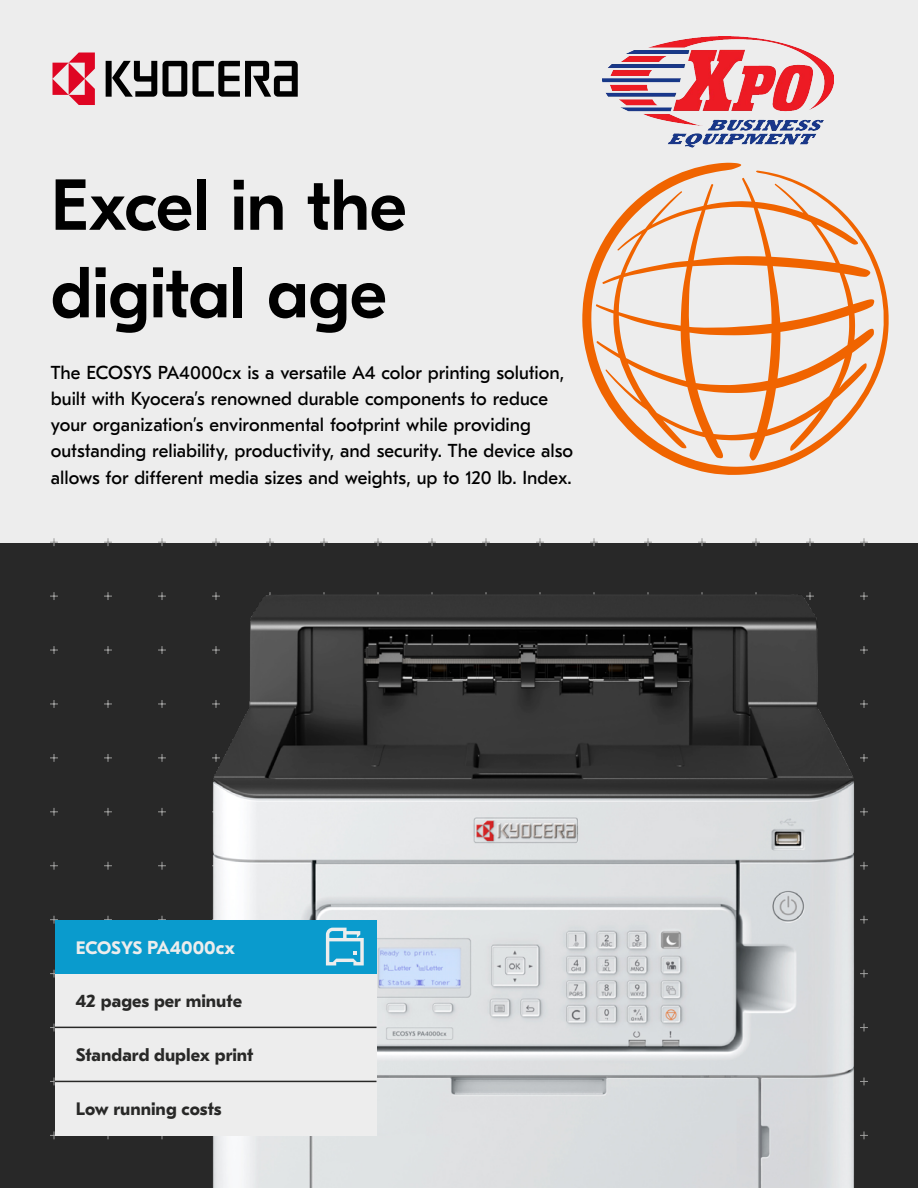
<style>
.page{position:relative;width:918px;height:1188px;background:#ededed}
.page>*{position:absolute;margin:0;border:0;box-sizing:border-box;transform-origin:0 0}
.t1{font:500 72px/87.6px "GT Eesti Pro Display";letter-spacing:-.01em;color:#000}
.t2{font:18.75px/26.2px "GT Eesti Pro Text";color:#000}
.t3{font:700 18.75px "GT Eesti Pro Text";color:#ededed}
.t4{font:700 18px "GT Eesti Pro Text";color:#282827}
.s1{font-size:18px}
</style>
<div class="page">
<div style="left:0;top:543px;width:918px;height:645px;background:#282828"></div>
<svg style="left:193px;top:61px;width:105px;height:36px"></svg>
<svg style="left:163px;top:61px;width:24px;height:36px"></svg>
<svg style="left:106px;top:61px;width:51px;height:36px"></svg>
<svg style="left:53px;top:53px;width:42px;height:52px"></svg>
<img style="left:50px;top:538px;width:818px;height:650px">
<svg style="left:582px;top:163px;width:307px;height:312px"></svg>
<svg style="left:596px;top:178px;width:278px;height:283px"></svg>
<div style="left:55px;top:1081px;width:322px;height:54px;background:#ededed"></div>
<div style="left:55px;top:1027px;width:322px;height:54px;background:#ededed"></div>
<div style="left:55px;top:973px;width:322px;height:54px;background:#ededed"></div>
<div style="left:55px;top:920px;width:322px;height:53px;background:#0a9bcd"></div>
<hr style="left:55px;top:1027px;width:322px;height:1px;background:#282827">
<hr style="left:55px;top:1081px;width:322px;height:1px;background:#282827">
<svg style="left:326px;top:928px;width:38px;height:37px"></svg>
<img style="left:602px;top:36px;width:231px;height:112px">
<h1 class="t1" style="left:51px;top:163px;width:357px">Excel in the digital age</h1>
<p class="t2" style="left:51px;top:359px;width:524px">The ECOSYS PA4000cx is a versatile A4 color printing solution, built with Kyocera’s renowned durable components to reduce your organization’s environmental footprint while providing outstanding reliability, productivity, and security. The device also allows for different media sizes and weights, up to 120 lb. Index.</p>
<p class="t3" style="left:76px;top:937px;width:161px"><span class="s1">ECOSYS</span> PA4000cx</p>
<p class="t4" style="left:76px;top:991px;width:168px">42 pages per minute</p>
<p class="t4" style="left:76px;top:1045px;width:179px">Standard duplex print</p>
<p class="t4" style="left:76px;top:1099px;width:147px">Low running costs</p>
</div>
